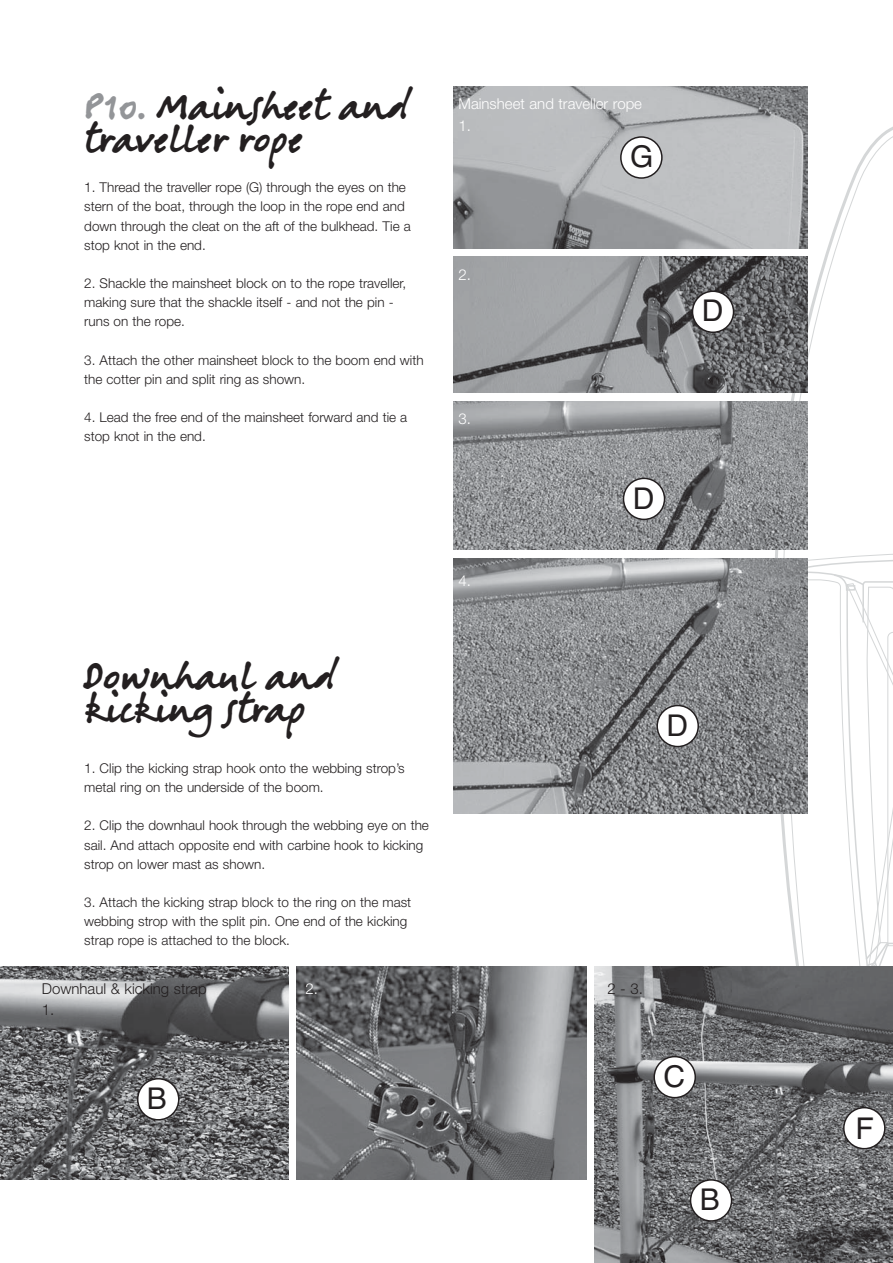
<style>
.page{position:relative;width:893px;height:1263px;background:#fff}
.page>*{position:absolute;margin:0;border:0;box-sizing:border-box;transform-origin:0 0}
.t1{font:36px/33px "Berranger Hand ITC";color:#231f20}
.t2{font:30px "Helvetica";color:#231f20}
.t3{font:300 15px/21.3px "Helvetica Neue";color:#fff}
.t4{font:300 15px/21.3px "Helvetica Neue";color:#231f20}
.t5{font:300 13.5px/19.2px "Helvetica Neue";color:#231f20}
.s1{color:#939598}
</style>
<div class="page">
<svg style="left:783px;top:125px;width:110px;height:422px"></svg>
<img style="left:453px;top:86px;width:354px;height:162px">
<img style="left:453px;top:257px;width:354px;height:136px">
<img style="left:453px;top:401px;width:354px;height:149px">
<img style="left:453px;top:558px;width:328px;height:256px">
<img style="left:0;top:967px;width:288px;height:212px">
<img style="left:594px;top:967px;width:298px;height:296px">
<img style="left:297px;top:967px;width:289px;height:212px">
<svg style="left:620px;top:136px;width:43px;height:43px"></svg>
<svg style="left:692px;top:291px;width:42px;height:42px"></svg>
<svg style="left:656px;top:705px;width:43px;height:42px"></svg>
<svg style="left:623px;top:478px;width:42px;height:42px"></svg>
<svg style="left:137px;top:1078px;width:42px;height:43px"></svg>
<svg style="left:653px;top:1056px;width:43px;height:42px"></svg>
<svg style="left:690px;top:1179px;width:42px;height:43px"></svg>
<svg style="left:781px;top:547px;width:112px;height:602px"></svg>
<h1 class="t1" style="left:84px;top:93px;width:326px"><span class="s1">P10.</span> Mainsheet and traveller rope</h1>
<p class="t5" style="left:84px;top:179px;width:328px">1. Thread the traveller rope (G) through the eyes on the stern of the boat, through the loop in the rope end and down through the cleat on the aft of the bulkhead. Tie a stop knot in the end.</p>
<p class="t5" style="left:84px;top:275px;width:324px">2. Shackle the mainsheet block on to the rope traveller, making sure that the shackle itself - and not the pin - runs on the rope.</p>
<p class="t5" style="left:84px;top:351px;width:341px">3. Attach the other mainsheet block to the boom end with the cotter pin and split ring as shown.</p>
<p class="t5" style="left:84px;top:409px;width:324px">4. Lead the free end of the mainsheet forward and tie a stop knot in the end.</p>
<p class="t3" style="left:458px;top:95px;width:185px">Mainsheet and traveller rope<br>1.</p>
<p class="t3" style="left:458px;top:265px;width:14px">2.</p>
<p class="t3" style="left:458px;top:410px;width:14px">3.</p>
<p class="t3" style="left:458px;top:571px;width:14px">4.</p>
<h2 class="t2" style="left:630px;top:146px;width:25px">G</h2>
<h2 class="t2" style="left:633px;top:487px;width:23px">D</h2>
<h2 class="t2" style="left:702px;top:300px;width:23px">D</h2>
<h1 class="t1" style="left:84px;top:663px;width:252px">Downhaul and kicking strap</h1>
<p class="t5" style="left:84px;top:760px;width:322px">1. Clip the kicking strap hook onto the webbing strop’s metal ring on the underside of the boom.</p>
<p class="t5" style="left:84px;top:817px;width:346px">2. Clip the downhaul hook through the webbing eye on the sail. And attach opposite end with carbine hook to kicking strop on lower mast as shown.</p>
<p class="t5" style="left:84px;top:894px;width:328px">3. Attach the kicking strap block to the ring on the mast webbing strop with the split pin. One end of the kicking strap rope is attached to the block.</p>
<p class="t4" style="left:42px;top:979px;width:166px">Downhaul &amp; kicking strap<br>1.</p>
<p class="t3" style="left:305px;top:979px;width:14px">2.</p>
<p class="t4" style="left:607px;top:979px;width:37px">2 - 3.</p>
<h2 class="t2" style="left:147px;top:1087px;width:22px">B</h2>
<h2 class="t2" style="left:666px;top:714px;width:23px">D</h2>
<h2 class="t2" style="left:663px;top:1065px;width:23px">C</h2>
<h2 class="t2" style="left:700px;top:1189px;width:22px">B</h2>
<h2 class="t2" style="left:855px;top:1118px;width:20px">F</h2>
</div>
